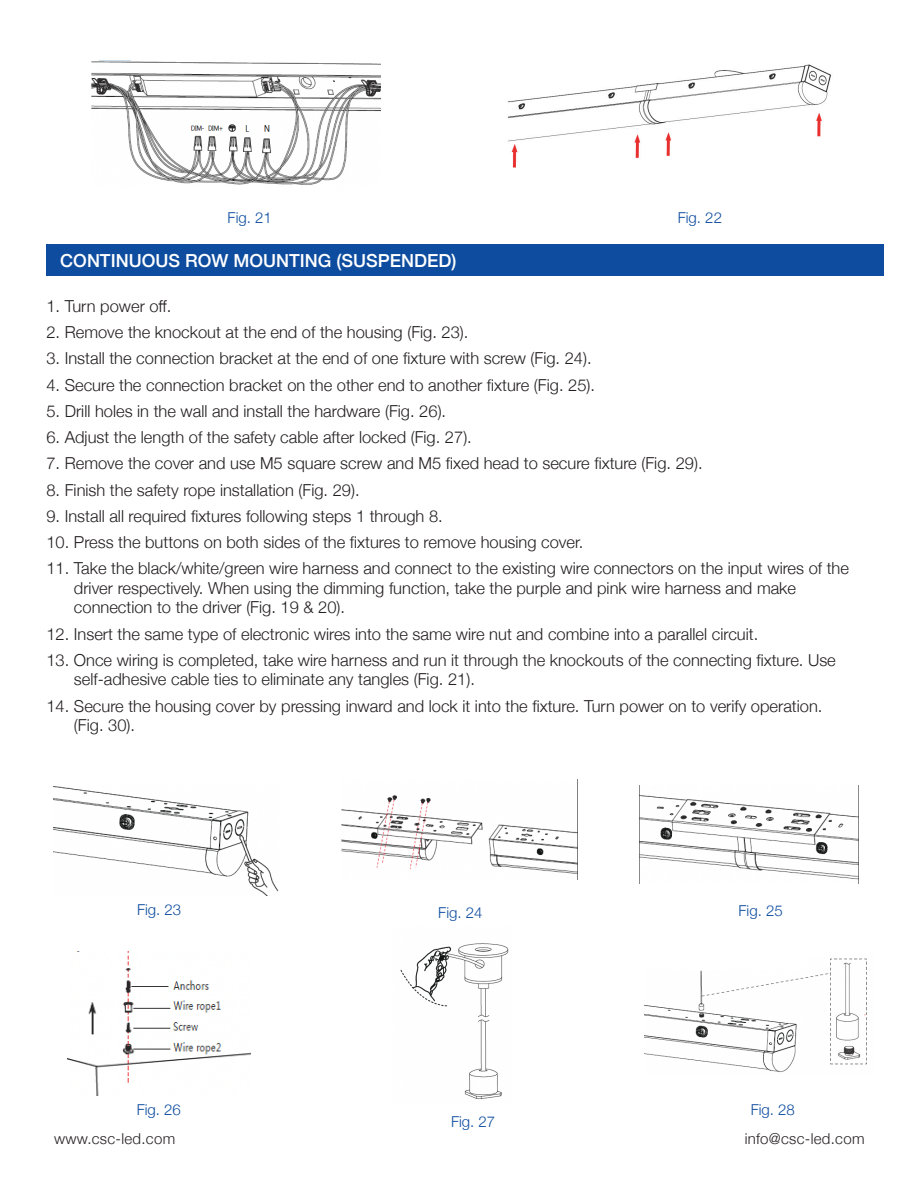
<style>
.page{position:relative;width:918px;height:1188px;background:#fff}
.page>*{position:absolute;margin:0;border:0;box-sizing:border-box;transform-origin:0 0}
.t1{font:500 18px "Helvetica Neue";color:#fff}
.t2{font:300 16.5px/19.5px "Helvetica Neue";color:#231f20}
.t3{font:300 15px "Helvetica Neue";color:#0d4c9f}
.t4{font:300 15px "Helvetica Neue";letter-spacing:.02em;color:#231f20}
</style>
<div class="page">
<div style="left:46px;top:244px;width:838px;height:32px;background:#0d4c9f"></div>
<img style="left:92px;top:60px;width:289px;height:125px">
<img style="left:508px;top:64px;width:323px;height:104px">
<img style="left:54px;top:786px;width:225px;height:109px">
<img style="left:341px;top:780px;width:237px;height:99px">
<img style="left:640px;top:795px;width:218px;height:85px">
<img style="left:68px;top:952px;width:182px;height:144px">
<img style="left:400px;top:943px;width:109px;height:157px">
<img style="left:644px;top:958px;width:223px;height:114px">
<div style="left:640px;top:951px;width:169px;height:19px;background:#fff"></div>
<p class="t3" style="left:228px;top:205px;width:46px">Fig. 21</p>
<p class="t3" style="left:678px;top:205px;width:46px">Fig. 22</p>
<p class="t1" style="left:60px;top:246px;width:398px">CONTINUOUS ROW MOUNTING (SUSPENDED)</p>
<p class="t2" style="left:46px;top:295px;width:127px">1. Turn power off.</p>
<p class="t2" style="left:46px;top:321px;width:424px">2. Remove the knockout at the end of the housing (Fig. 23).</p>
<p class="t2" style="left:46px;top:347px;width:547px">3. Install the connection bracket at the end of one fixture with screw (Fig. 24).</p>
<p class="t2" style="left:46px;top:374px;width:550px">4. Secure the connection bracket on the other end to another fixture (Fig. 25).</p>
<p class="t2" style="left:46px;top:400px;width:401px">5. Drill holes in the wall and install the hardware (Fig. 26).</p>
<p class="t2" style="left:46px;top:426px;width:427px">6. Adjust the length of the safety cable after locked (Fig. 27).</p>
<p class="t2" style="left:46px;top:452px;width:658px">7. Remove the cover and use M5 square screw and M5 fixed head to secure fixture (Fig. 29).</p>
<p class="t2" style="left:46px;top:479px;width:315px">8. Finish the safety rope installation (Fig. 29).</p>
<p class="t2" style="left:46px;top:505px;width:398px">9. Install all required fixtures following steps 1 through 8.</p>
<p class="t2" style="left:46px;top:531px;width:538px">10. Press the buttons on both sides of the fixtures to remove housing cover.</p>
<p class="t2" style="left:74px;top:557px;width:777px;text-indent:-28px">11. Take the black/white/green wire harness and connect to the existing wire connectors on the input wires of the driver respectively. When using the dimming function, take the purple and pink wire harness and make connection to the driver (Fig. 19 &amp; 20).</p>
<p class="t2" style="left:46px;top:623px;width:713px">12. Insert the same type of electronic wires into the same wire nut and combine into a parallel circuit.</p>
<p class="t2" style="left:74px;top:649px;width:763px;text-indent:-28px">13. Once wiring is completed, take wire harness and run it through the knockouts of the connecting fixture. Use self-adhesive cable ties to eliminate any tangles (Fig. 21).</p>
<p class="t2" style="left:74px;top:695px;width:750px;text-indent:-28px">14. Secure the housing cover by pressing inward and lock it into the fixture. Turn power on to verify operation. (Fig. 30).</p>
<p class="t3" style="left:137px;top:898px;width:46px">Fig. 23</p>
<p class="t3" style="left:438px;top:900px;width:46px">Fig. 24</p>
<p class="t3" style="left:739px;top:899px;width:46px">Fig. 25</p>
<p class="t3" style="left:137px;top:1097px;width:46px">Fig. 26</p>
<p class="t3" style="left:451px;top:1109px;width:46px">Fig. 27</p>
<p class="t3" style="left:751px;top:1097px;width:46px">Fig. 28</p>
<p class="t4" style="left:54px;top:1127px;width:123px">www.csc-led.com</p>
<p class="t4" style="left:745px;top:1127px;width:121px">info@csc-led.com</p>
</div>
